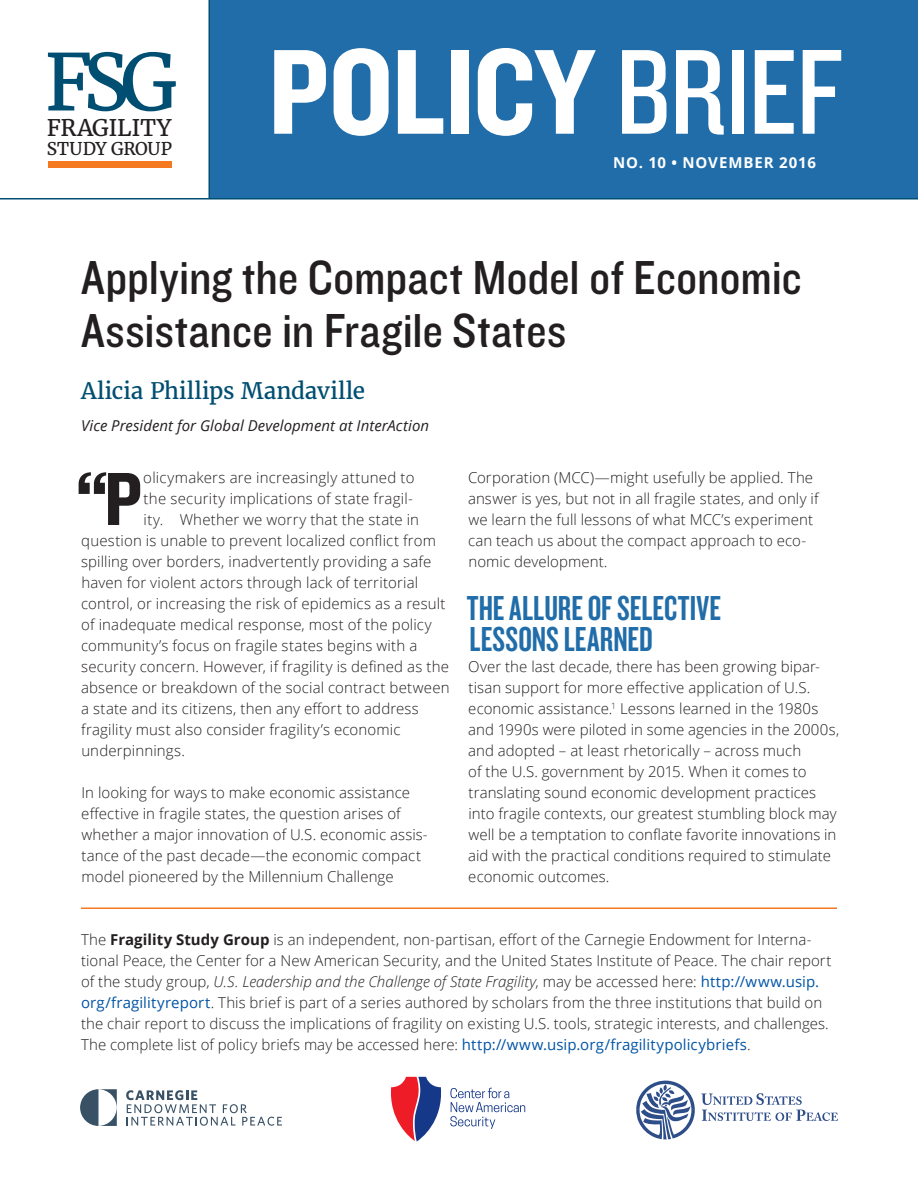
<style>
.page{position:relative;width:918px;height:1188px;background:#fff}
.page>*{position:absolute;margin:0;border:0;box-sizing:border-box;transform-origin:0 0}
.t1{font:125.55px "Knockout HTF50 Welterweight";letter-spacing:-.01em;color:#fff}
.body{font:78px "Knockout HTF53 Heviweight";color:#231f20}
.Brief_title{font:49.5px/52.5px "Knockout HTF30 Junior Welterwt";letter-spacing:-.005em;color:#231f20}
.body-2{font:36px/31.5px "Knockout HTF48 Featherweight";letter-spacing:.005em;color:#216da9}
.t2{font:22.8px "Merriweather";letter-spacing:-.015em;color:#231f20}
.byline{font:22.5px "Merriweather";color:#004e71}
.t3{font:17.55px "Merriweather";letter-spacing:-.01em;color:#231f20}
.body-3{font:300 15px/21px "Open Sans";letter-spacing:.01em;color:#231f20}
.body_NI{font:300 15px/21px "Open Sans";letter-spacing:.005em;color:#231f20}
.author_title{font:italic 15px "Open Sans";letter-spacing:.005em;color:#231f20}
.body_NI-2{font:700 15px "Open Sans";letter-spacing:.06em;color:#fff}
.s1{font-family:"Knockout HTF29 Junior Liteweight"}
.s2{font-family:"Knockout HTF50 Welterweight"}
.s3{font-weight:700}
.s4{font-style:italic}
.s5{font-weight:400;color:#0154a6}
</style>
<div class="page">
<div style="left:210px;top:0;width:708px;height:198px;background:#216da9"></div>
<svg style="left:48px;top:52px;width:128px;height:59px"></svg>
<div style="left:48px;top:161px;width:123px;height:7px;background:#f47921"></div>
<svg style="left:636px;top:1081px;width:59px;height:58px"></svg>
<svg style="left:701px;top:1093px;width:137px;height:28px"></svg>
<svg style="left:126px;top:1090px;width:156px;height:36px"></svg>
<svg style="left:80px;top:1089px;width:37px;height:37px"></svg>
<svg style="left:450px;top:1088px;width:75px;height:41px"></svg>
<svg style="left:391px;top:1077px;width:51px;height:65px"></svg>
<hr style="left:81px;top:907px;width:756px;height:2px;background:#f47921">
<hr style="left:0;top:198px;width:918px;height:2px;background:#004e71">
<hr style="left:208px;top:0;width:2px;height:198px;background:#004e71">
<p class="t2" style="left:47px;top:113px;width:126px">FRAGILITY</p>
<p class="t3" style="left:47px;top:138px;width:127px">STUDY GROUP</p>
<p class="t1" style="left:268px;top:25px;width:577px">POLICY <span class="s1">BRIEF</span></p>
<p class="body_NI-2" style="left:613px;top:152px;width:204px">NO. 10 • NOVEMBER 2016</p>
<p class="Brief_title" style="left:81px;top:253px;width:723px">Applying the Compact Model of Economic<br>Assistance in Fragile States</p>
<p class="byline" style="left:81px;top:377px;width:285px">Alicia Phillips Mandaville</p>
<p class="author_title" style="left:81px;top:415px;width:350px">Vice President for Global Development at InterAction</p>
<p class="body" style="left:74px;top:456px;width:69px">“<span class="s2">P</span></p>
<p class="body-3" style="left:143px;top:467px;width:273px">olicymakers are increasingly attuned to</p>
<p class="body-3" style="left:144px;top:488px;width:271px">the security implications of state fragil-</p>
<p class="body-3" style="left:144px;top:509px;width:277px">ity. Whether we worry that the state in</p>
<p class="body-3" style="left:81px;top:530px;width:356px">question is unable to prevent localized conflict from</p>
<p class="body-3" style="left:81px;top:551px;width:352px">spilling over borders, inadvertently providing a safe</p>
<p class="body-3" style="left:81px;top:572px;width:338px">haven for violent actors through lack of territorial</p>
<p class="body-3" style="left:81px;top:593px;width:366px">control, or increasing the risk of epidemics as a result</p>
<p class="body-3" style="left:81px;top:614px;width:352px">of inadequate medical response, most of the policy</p>
<p class="body-3" style="left:81px;top:635px;width:338px">community’s focus on fragile states begins with a</p>
<p class="body-3" style="left:81px;top:656px;width:369px">security concern. However, if fragility is defined as the</p>
<p class="body-3" style="left:81px;top:677px;width:370px">absence or breakdown of the social contract between</p>
<p class="body-3" style="left:81px;top:698px;width:339px">a state and its citizens, then any effort to address</p>
<p class="body-3" style="left:81px;top:719px;width:321px">fragility must also consider fragility’s economic</p>
<p class="body-3" style="left:81px;top:740px;width:105px">underpinnings.</p>
<p class="body-3" style="left:81px;top:782px;width:348px">In looking for ways to make economic assistance effective in fragile states, the question arises of whether a major innovation of U.S. economic assis&shy;tance of the past decade—the economic compact model pioneered by the Millennium Challenge</p>
<p class="body-3" style="left:468px;top:467px;width:352px">Corporation (MCC)—might usefully be applied. The answer is yes, but not in all fragile states, and only if we learn the full lessons of what MCC’s experiment can teach us about the compact approach to eco&shy;nomic development.</p>
<p class="body-2" style="left:467px;top:592px;width:256px">THE ALLURE OF SELECTIVE<br>LESSONS LEARNED</p>
<p class="body-3" style="left:468px;top:656px;width:373px">Over the last decade, there has been growing bipar&shy;tisan support for more effective application of U.S. economic assistance.<sup>1</sup> Lessons learned in the 1980s and 1990s were piloted in some agencies in the 2000s, and adopted – at least rhetorically – across much<br>of the U.S. government by 2015. When it comes to translating sound economic development practices into fragile contexts, our greatest stumbling block may well be a temptation to conflate favorite innovations in aid with the practical conditions required to stimulate economic outcomes.</p>
<p class="body_NI" style="left:81px;top:929px;width:752px">The <span class="s3">Fragility Study Group</span> is an independent, non-partisan, effort of the Carnegie Endowment for Interna&shy;tional Peace, the Center for a New American Security, and the United States Institute of Peace. The chair report of the study group, <span class="s4">U.S. Leadership and the Challenge of State Fragility</span>, may be accessed here: <span class="s5">http://www.usip. org/fragilityreport</span>. This brief is part of a series authored by scholars from the three institutions that build on the chair report to discuss the implications of fragility on existing U.S. tools, strategic interests, and challenges.<br>The complete list of policy briefs may be accessed here: <span class="s5">http://www.usip.org/fragilitypolicybriefs</span>.</p>
</div>
